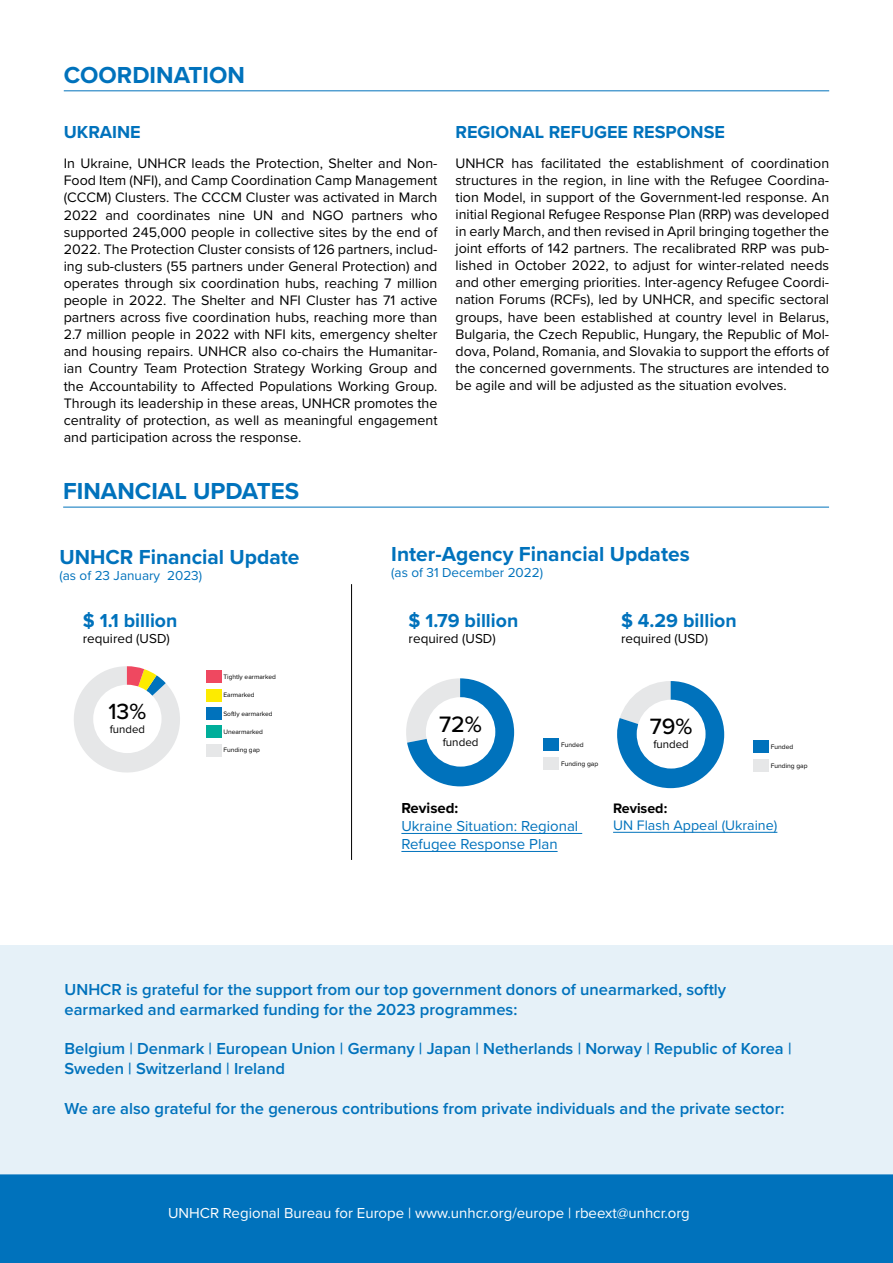
<style>
.page{position:relative;width:893px;height:1263px;background:#fff}
.page>*{position:absolute;margin:0;border:0;box-sizing:border-box;transform-origin:0 0}
.t1{font:700 24px "Proxima Nova";color:#0072bc}
.t2{font:500 23.1px "Proxima Nova";color:#000}
.t3{font:500 22.95px "Proxima Nova";color:#000}
.t4{font:500 22.8px "Proxima Nova";color:#000}
.t5{font:700 21px "Proxima Nova";color:#0072bc}
.t6{font:700 19.5px "Proxima Nova";color:#0072bc}
.t7{font:700 18px "Proxima Nova";color:#0072bc}
.t8{font:600 16.5px/19.8px "Proxima Nova";color:#0072bc}
.t9{font:15px "Proxima Nova";color:#fff}
.t10{font:15px/18px "Proxima Nova";color:#0072bc}
.t11{font:700 15px "Proxima Nova";color:#000}
.t12{font:14.25px/17.1px "Proxima Nova";color:#000;text-align:justify}
.t13{font:14.25px "Proxima Nova";color:#0072bc}
.t14{font:700 14.25px "Proxima Nova";color:#000}
.t15{font:13.5px "Proxima Nova";color:#0072bc}
.t16{font:13.5px "Proxima Nova";color:#000}
.t17{font:11.55px "Proxima Nova";color:#000}
.t18{font:11.4px "Proxima Nova";color:#000}
.t19{font:6.75px "Proxima Nova";color:#000}
.t20{font:6.6px "Proxima Nova";color:#000}
</style>
<div class="page">
<hr style="left:401px;top:833px;width:181px;height:1px;background:#0072bc">
<hr style="left:401px;top:851px;width:157px;height:1px;background:#0072bc">
<hr style="left:613px;top:832px;width:164px;height:1px;background:#0072bc">
<svg style="left:74px;top:666px;width:106px;height:107px"></svg>
<div style="left:93px;top:685px;width:69px;height:68px;background:#fff;border-radius:50%"></div>
<div style="left:206px;top:744px;width:16px;height:12px;background:#e6e7e8"></div>
<div style="left:206px;top:726px;width:16px;height:12px;background:#00ae9a"></div>
<div style="left:206px;top:707px;width:16px;height:12px;background:#0072bc"></div>
<div style="left:206px;top:689px;width:16px;height:12px;background:#fdeb00"></div>
<div style="left:206px;top:671px;width:16px;height:12px;background:#ef4860"></div>
<svg style="left:406px;top:678px;width:108px;height:108px"></svg>
<div style="left:426px;top:697px;width:69px;height:70px;background:#fff;border-radius:50%"></div>
<div style="left:544px;top:757px;width:15px;height:13px;background:#e6e7e8"></div>
<div style="left:544px;top:738px;width:15px;height:13px;background:#0072bc"></div>
<svg style="left:617px;top:681px;width:107px;height:107px"></svg>
<div style="left:637px;top:700px;width:69px;height:68px;background:#fff;border-radius:50%"></div>
<div style="left:754px;top:759px;width:15px;height:13px;background:#e6e7e8"></div>
<div style="left:754px;top:741px;width:15px;height:12px;background:#0072bc"></div>
<hr style="left:351px;top:584px;width:1px;height:276px;background:#000">
<div style="left:0;top:946px;width:893px;height:234px;background:#e6f1f8"></div>
<div style="left:0;top:1174px;width:893px;height:89px;background:#0072bc"></div>
<hr style="left:63px;top:507px;width:766px;height:1px;background:#0072bc">
<hr style="left:64px;top:90px;width:765px;height:1px;background:#0072bc">
<h1 class="t1" style="left:64px;top:57px;width:183px">COORDINATION</h1>
<p class="t7" style="left:64px;top:119px;width:78px">UKRAINE</p>
<p class="t12" style="left:64px;top:154px;width:375px">In Ukraine, UNHCR leads the Protection, Shelter and Non-Food Item (NFI), and Camp Coordination Camp Management (CCCM) Clusters. The CCCM Cluster was activated in March 2022 and coordinates nine UN and NGO partners who supported 245,000 people in collective sites by the end of 2022. The Protection Cluster consists of 126 partners, includ&shy;ing sub-clusters (55 partners under General Protection) and operates through six coordination hubs, reaching 7 million people in 2022. The Shelter and NFI Cluster has 71 active partners across five coordination hubs, reaching more than 2.7 million people in 2022 with NFI kits, emergency shelter and housing repairs. UNHCR also co-chairs the Humanitar&shy;ian Country Team Protection Strategy Working Group and the Accountability to Affected Populations Working Group.<br>Through its leadership in these areas, UNHCR promotes the centrality of protection, as well as meaningful engagement and participation across the response.</p>
<h1 class="t1" style="left:63px;top:473px;width:237px">FINANCIAL UPDATES</h1>
<p class="t7" style="left:455px;top:118px;width:271px">REGIONAL REFUGEE RESPONSE</p>
<p class="t12" style="left:455px;top:154px;width:375px">UNHCR has facilitated the establishment of coordination structures in the region, in line with the Refugee Coordina&shy;tion Model, in support of the Government-led response. An initial Regional Refugee Response Plan (RRP) was developed in early March, and then revised in April bringing together the joint efforts of 142 partners. The recalibrated RRP was pub&shy;lished in October 2022, to adjust for winter-related needs and other emerging priorities. Inter-agency Refugee Coordi&shy;nation Forums (RCFs), led by UNHCR, and specific sectoral groups, have been established at country level in Belarus, Bulgaria, the Czech Republic, Hungary, the Republic of Mol&shy;dova, Poland, Romania, and Slovakia to support the efforts of the concerned governments. The structures are intended to be agile and will be adjusted as the situation evolves.</p>
<h3 class="t5" style="left:59px;top:541px;width:242px">UNHCR Financial Update</h3>
<p class="t15" style="left:59px;top:566px;width:144px">(as of 23 January 2023)</p>
<h3 class="t6" style="left:83px;top:606px;width:96px">$ 1.1 billion</h3>
<p class="t16" style="left:83px;top:629px;width:89px">required (USD)</p>
<h3 class="t4" style="left:108px;top:694px;width:39px">13%</h3>
<p class="t18" style="left:110px;top:720px;width:37px">funded</p>
<p class="t20" style="left:223px;top:672px;width:54px">Tightly earmarked</p>
<p class="t20" style="left:223px;top:690px;width:33px">Earmarked</p>
<p class="t20" style="left:223px;top:708px;width:51px">Softly earmarked</p>
<p class="t20" style="left:223px;top:727px;width:41px">Unearmarked</p>
<p class="t20" style="left:223px;top:745px;width:38px">Funding gap</p>
<h3 class="t5" style="left:391px;top:538px;width:300px">Inter-Agency Financial Updates</h3>
<p class="t15" style="left:391px;top:562px;width:153px">(as of 31 December 2022)</p>
<h3 class="t6" style="left:409px;top:606px;width:111px">$ 1.79 billion</h3>
<p class="t16" style="left:409px;top:629px;width:89px">required (USD)</p>
<h3 class="t6" style="left:621px;top:606px;width:117px">$ 4.29 billion</h3>
<p class="t16" style="left:621px;top:629px;width:89px">required (USD)</p>
<h2 class="t2" style="left:439px;top:707px;width:44px">72%</h2>
<p class="t17" style="left:443px;top:733px;width:37px">funded</p>
<p class="t19" style="left:561px;top:739px;width:24px">Funded</p>
<h3 class="t3" style="left:650px;top:709px;width:44px">79%</h3>
<p class="t18" style="left:653px;top:735px;width:37px">funded</p>
<p class="t19" style="left:771px;top:742px;width:24px">Funded</p>
<p class="t19" style="left:561px;top:758px;width:39px">Funding gap</p>
<p class="t19" style="left:771px;top:760px;width:38px">Funding gap</p>
<p class="t11" style="left:401px;top:797px;width:58px">Revised:</p>
<p class="t10" style="left:401px;top:816px;width:178px">Ukraine Situation: Regional<br>Refugee Response Plan</p>
<p class="t14" style="left:613px;top:797px;width:56px">Revised:</p>
<p class="t13" style="left:613px;top:815px;width:166px">UN Flash Appeal (Ukraine)</p>
<p class="t8" style="left:65px;top:979px;width:663px">UNHCR is grateful for the support from our top government donors of unearmarked, softly earmarked and earmarked funding for the 2023 programmes:</p>
<p class="t8" style="left:65px;top:1038px;width:728px">Belgium | Denmark | European Union | Germany | Japan | Netherlands | Norway | Republic of Korea |<br>Sweden | Switzerland | Ireland</p>
<p class="t8" style="left:65px;top:1098px;width:721px">We are also grateful for the generous contributions from private individuals and the private sector:</p>
<p class="t9" style="left:168px;top:1202px;width:523px">UNHCR Regional Bureau for Europe | www.unhcr.org/europe | rbeext@unhcr.org</p>
</div>
